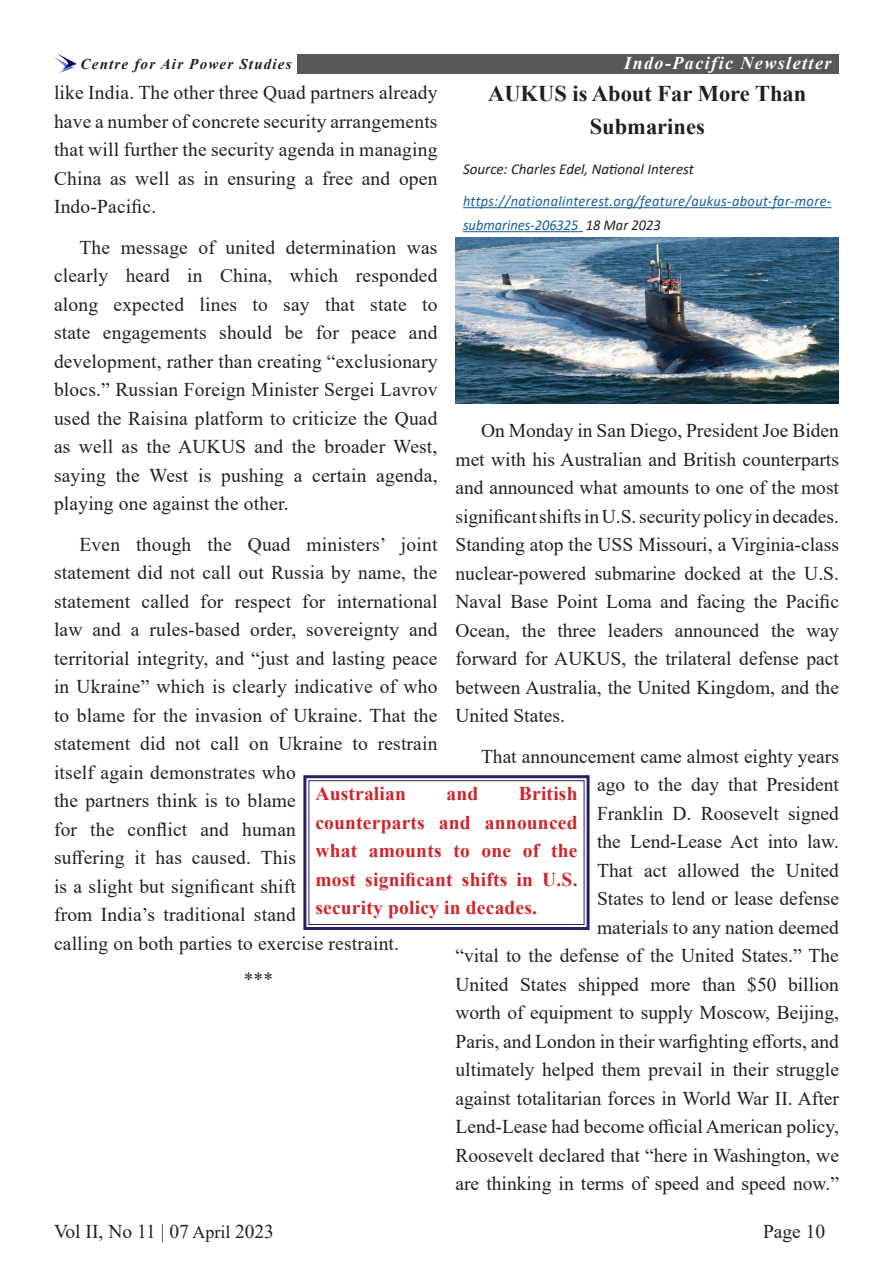
<style>
.page{position:relative;width:893px;height:1263px;background:#fff}
.page>*{position:absolute;margin:0;border:0;box-sizing:border-box;transform-origin:0 0}
.t1{font:700 22.5px/33px "Times New Roman";color:#231f20;text-align:center}
.t2{font:19.5px/28.5px "Times New Roman";color:#231f20;text-align:justify}
.t3{font:700 19.5px/28.5px "Times New Roman";letter-spacing:.01em;color:#d1232a;text-align:justify}
.t4{font:italic 700 18px "Times New Roman";letter-spacing:.08em;color:#fff}
.t5{font:italic 15px/24px "Calibri";letter-spacing:.025em;color:#175d9e;scale:.96 1}
.t6{font:italic 15px "Calibri";color:#231f20}
.t7{font:italic 700 15px "Times New Roman";letter-spacing:.08em;color:#231f20}
.s1{color:#231f20}
.s2{font-size:18px}
</style>
<div class="page">
<img style="left:54px;top:54px;width:22px;height:19px">
<div style="left:297px;top:54px;width:542px;height:20px;background:#57585a"></div>
<hr style="left:463px;top:207px;width:368px;height:1px;background:#175d9e">
<hr style="left:463px;top:231px;width:115px;height:1px;background:#175d9e">
<svg style="left:303px;top:775px;width:287px;height:155px"></svg>
<div style="left:308px;top:780px;width:277px;height:145px;border:1px solid #252162"></div>
<img style="left:455px;top:238px;width:384px;height:165px">
<p class="t7" style="left:81px;top:54px;width:213px">Centre for Air Power Studies</p>
<p class="t4" style="left:624px;top:51px;width:209px">Indo-Pacific Newsletter</p>
<p class="t2" style="left:54px;top:78px;width:385px">like India. The other three Quad partners already have a number of concrete security arrangements that will further the security agenda in managing China as well as in ensuring a free and open Indo-Pacific.</p>
<p class="t2" style="left:54px;top:232px;width:385px;text-indent:26px">The message of united determination was clearly heard in China, which responded along expected lines to say that state to state engagements should be for peace and development, rather than creating “exclusionary blocs.” Russian Foreign Minister Sergei Lavrov used the Raisina platform to criticize the Quad as well as the AUKUS and the broader West, saying the West is pushing a certain agenda, playing one against the other.</p>
<p class="t2" style="left:54px;top:529px;width:385px;text-align:left;text-indent:26px">Even though the Quad ministers’ joint statement did not call out Russia by name, the statement called for respect for international law and a rules-based order, sovereignty and territorial integrity, and “just and lasting peace in Ukraine” which is clearly indicative of who to blame for the invasion of Ukraine. That the statement did not call on Ukraine to restrain itself again demonstrates who<br>the partners think is to blame<br>for the conflict and human<br>suffering it has caused. This<br>is a slight but significant shift<br>from India’s traditional stand<br>calling on both parties to exercise restraint.</p>
<p class="t2" style="left:244px;top:964px;width:31px">***</p>
<p class="t1" style="left:488px;top:76px;width:320px">AUKUS is About Far More Than<br>Submarines</p>
<p class="t6" style="left:463px;top:159px;width:232px">Source: Charles Edel, National Interest</p>
<p class="t5" style="left:463px;top:188px;width:385px">https://nationalinterest.org/feature/aukus-about-far-more&shy;submarines-206325 <span class="s1">18 Mar 2023</span></p>
<p class="t2" style="left:455px;top:416px;width:385px;text-indent:26px">On Monday in San Diego, President Joe Biden met with his Australian and British counterparts and announced what amounts to one of the most significant shifts in U.S. security policy in decades.<br>Standing atop the USS Missouri, a Virginia-class nuclear-powered submarine docked at the U.S.<br>Naval Base Point Loma and facing the Pacific Ocean, the three leaders announced the way forward for AUKUS, the trilateral defense pact between Australia, the United Kingdom, and the United States.</p>
<p class="t2" style="left:455px;top:741px;width:385px;text-align:right">That announcement came almost eighty years ago to the day that President<br>Franklin D. Roosevelt signed<br>the Lend-Lease Act into law.<br>That act allowed the United<br>States to lend or lease defense<br>materials to any nation deemed<br>“vital to the defense of the United States.” The United States shipped more than $50 billion worth of equipment to supply Moscow, Beijing, Paris, and London in their warfighting efforts, and ultimately helped them prevail in their struggle against totalitarian forces in World War II. After Lend-Lease had become official American policy, Roosevelt declared that “here in Washington, we are thinking in terms of speed and speed now.”</p>
<p class="t3" style="left:315px;top:779px;width:92px">Australian</p>
<p class="t3" style="left:447px;top:779px;width:33px">and</p>
<p class="t3" style="left:315px;top:779px;width:264px;text-indent:204px">British counterparts and announced what amounts to one of the most significant shifts in U.S. security policy in decades.</p>
<p class="t2" style="left:54px;top:1216px;width:221px">Vol II, No 11 | 07 <span class="s2">April</span> 2023</p>
<p class="t2" style="left:763px;top:1216px;width:64px">Page 10</p>
</div>
